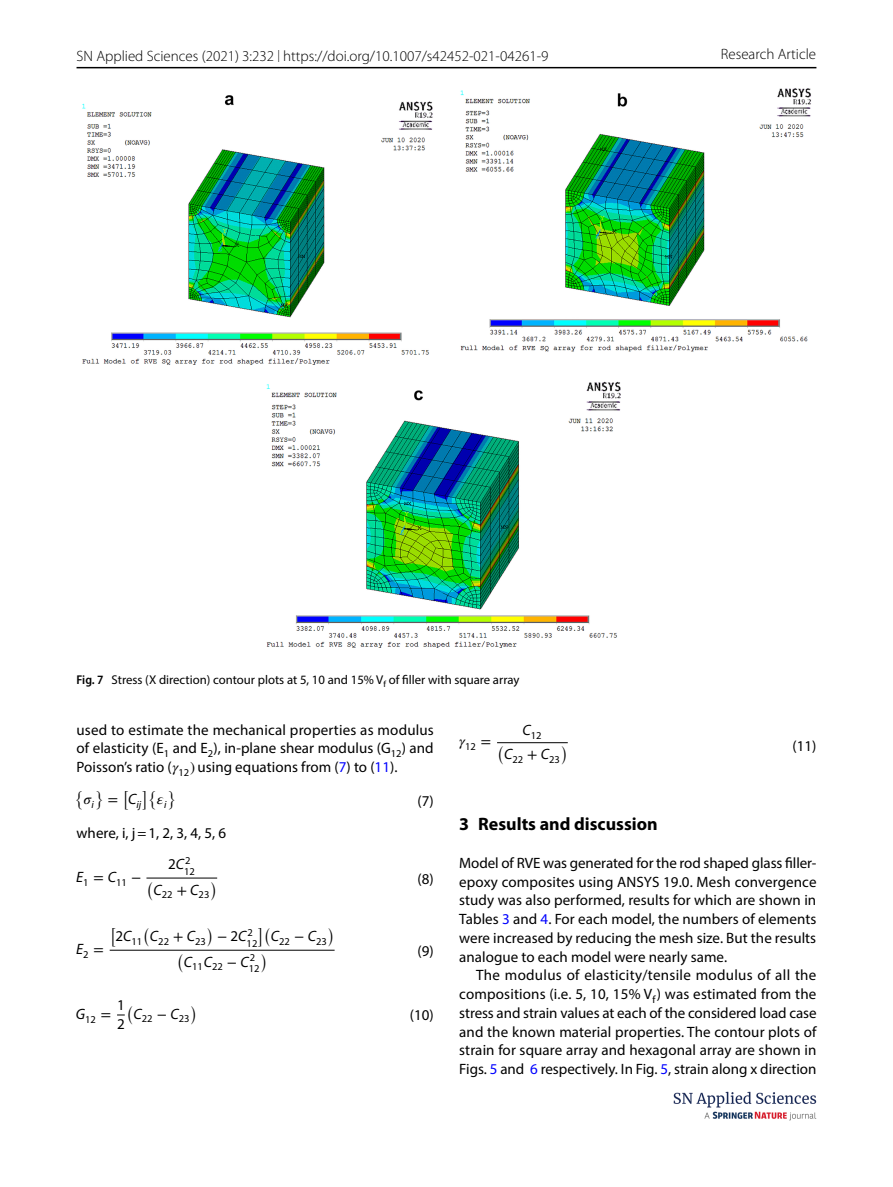
<style>
.page{position:relative;width:893px;height:1187px;background:#fff}
.page>*{position:absolute;margin:0;border:0;box-sizing:border-box;transform-origin:0 0}
.t1{font:700 18px "Myriad Pro";color:#000}
.t2{font:15px/18.8px "Myriad Pro";letter-spacing:.005em;color:#000;text-align:justify}
.t3{font:300 15px "Myriad Pro";color:#000}
.t4{font:15px "STIX Math Extensions Regular 6";color:#000}
.t5{font:15px "STIX Math Extensions Regular 9";color:#000}
.t6{font:15px "STIX Math Italic 11";color:#000}
.t7{font:15px "STIX Math Regular 8";color:#000}
.t8{font:15px "Myriad Pro Regular 8";color:#000}
.t9{font:15px "Myriad Pro It 8";color:#000}
.t10{font:15px "STIX Math Extensions Regular 5";color:#000}
.t11{font:15px/19.2px "Myriad Pro Regular 10";color:#000}
.t12{font:15px "STIX Math Extensions Regular 7";color:#000}
.t13{font:15px "STIX Math Extensions Regular 8";color:#000}
.t14{font:15px "STIX Math Regular 12";color:#000}
.t15{font:12.75px "Myriad Pro";color:#000}
.t16{font:10.5px "Myriad Pro Regular 9";color:#000}
.t17{font:10.5px "Myriad Pro Regular 8";color:#000}
.t18{font:10.5px "Myriad Pro Regular 11";color:#000}
.t19{font:10.5px "Myriad Pro Regular 10";color:#000}
.t20{font:10.5px "Myriad Pro It 11";color:#000}
.s1{font-size:12px}
.s2{font-weight:600;font-stretch:semi-condensed}
.s3{font-family:"STIX Math Italic 9"}
.s4{font-family:"STIX Math Regular 11"}
.s5{color:#00f}
.s6{font-family:"Myriad Pro It 12"}
.s7{font-family:"Myriad Pro Regular 9"}
.s8{font-family:"Myriad Pro It 8"}
.s9{font-family:"STIX Math Regular 8"}
</style>
<div class="page">
<hr style="left:77px;top:67px;width:739px;height:1px;background:#000">
<img style="left:673px;top:1091px;width:144px;height:29px">
<hr style="left:146px;top:877px;width:71px;height:1px;background:#000">
<hr style="left:110px;top:949px;width:225px;height:1px;background:#000">
<hr style="left:497px;top:742px;width:71px;height:1px;background:#000">
<img style="left:82px;top:88px;width:729px;height:560px">
<p class="t3" style="left:77px;top:47px;width:473px">SN Applied Sciences (2021) 3:232 <span class="s1">|</span> https://doi.org/10.1007/s42452-021-04261-9</p>
<p class="t3" style="left:721px;top:46px;width:97px">Research Article</p>
<p class="t15" style="left:77px;top:672px;width:444px"><span class="s2">Fig. 7</span> Stress (X direction) contour plots at 5, 10 and 15% V<sub>f</sub> of filler with square array</p>
<p class="t2" style="left:77px;top:719px;width:359px">used to estimate the mechanical properties as modulus of elasticity (E<sub>1</sub> and E<sub>2</sub>), in-plane shear modulus (G<sub>12</sub>) and Poisson’s ratio (<span class="s3">𝛾</span><sub>12</sub><span class="s4">)</span> using equations from (<span class="s5">7</span>) to (<span class="s5">11</span>).</p>
<p class="t5" style="left:75px;top:777px;width:10px">{</p>
<p class="t6" style="left:83px;top:789px;width:12px">𝜎<sub>i</sub></p>
<p class="t5" style="left:95px;top:777px;width:10px">}</p>
<p class="t14" style="left:108px;top:793px;width:12px">=</p>
<p class="t5" style="left:122px;top:777px;width:7px">[</p>
<p class="t20" style="left:128px;top:800px;width:15px"><sup>C</sup>ij</p>
<p class="t5" style="left:142px;top:777px;width:16px">]{</p>
<p class="t6" style="left:157px;top:789px;width:11px">𝜀<sub>i</sub></p>
<p class="t5" style="left:168px;top:777px;width:10px">}</p>
<p class="t2" style="left:417px;top:791px;width:18px">(7)</p>
<p class="t18" style="left:459px;top:740px;width:34px"><sup>𝛾</sup>12 <sup>=</sup></p>
<p class="t18" style="left:522px;top:729px;width:21px"><sup>C</sup>12</p>
<p class="t13" style="left:497px;top:733px;width:9px">(</p>
<p class="t18" style="left:504px;top:753px;width:57px"><sup>C</sup>22 <sup>+</sup> <sup>C</sup>23</p>
<p class="t13" style="left:561px;top:733px;width:9px">)</p>
<p class="t2" style="left:792px;top:735px;width:25px">(11)</p>
<p class="t2" style="left:77px;top:823px;width:151px">where, i, j=1, 2, 3, 4, 5, 6</p>
<p class="t8" style="left:168px;top:855px;width:24px">2<span class="s6">C</span><sup>2</sup></p>
<p class="t17" style="left:184px;top:864px;width:12px">12</p>
<p class="t17" style="left:76px;top:875px;width:67px"><sup>E</sup>1 <sup>=</sup> <sup>C</sup>11 <sup>−</sup></p>
<p class="t2" style="left:417px;top:869px;width:18px">(8)</p>
<p class="t10" style="left:146px;top:868px;width:9px">(</p>
<p class="t17" style="left:153px;top:888px;width:57px"><sup>C</sup>22 <sup>+</sup> <sup>C</sup>23</p>
<p class="t10" style="left:210px;top:868px;width:9px">)</p>
<p class="t4" style="left:110px;top:915px;width:7px">[</p>
<p class="t16" style="left:115px;top:935px;width:28px"><sup>2</sup><sup>C</sup>11</p>
<p class="t4" style="left:143px;top:915px;width:9px">(</p>
<p class="t16" style="left:150px;top:935px;width:57px"><sup>C</sup>22 <sup>+</sup> <sup>C</sup>23</p>
<p class="t4" style="left:207px;top:915px;width:9px">)</p>
<p class="t7" style="left:217px;top:931px;width:38px">− <span class="s7">2</span><span class="s8">C</span><sup>2</sup></p>
<p class="t16" style="left:247px;top:936px;width:12px">12</p>
<p class="t4" style="left:258px;top:915px;width:14px">](</p>
<p class="t16" style="left:271px;top:935px;width:57px"><sup>C</sup>22 <sup>−</sup> <sup>C</sup>23</p>
<p class="t4" style="left:328px;top:915px;width:9px">)</p>
<p class="t9" style="left:76px;top:943px;width:29px">E<sub>2</sub> <span class="s9">=</span></p>
<p class="t2" style="left:417px;top:941px;width:18px">(9)</p>
<p class="t4" style="left:177px;top:940px;width:9px">(</p>
<p class="t16" style="left:184px;top:960px;width:73px"><sup>C</sup>11<sup>C</sup>22 <sup>−</sup> <sup>C</sup>2</p>
<p class="t16" style="left:249px;top:962px;width:12px">12</p>
<p class="t4" style="left:260px;top:940px;width:9px">)</p>
<p class="t11" style="left:117px;top:995px;width:9px">1<br>2</p>
<p class="t12" style="left:127px;top:992px;width:9px">(</p>
<p class="t19" style="left:134px;top:1012px;width:57px"><sup>C</sup>22 <sup>−</sup> <sup>C</sup>23</p>
<p class="t12" style="left:190px;top:992px;width:9px">)</p>
<p class="t19" style="left:76px;top:1012px;width:37px"><sup>G</sup>12 <sup>=</sup></p>
<p class="t2" style="left:410px;top:1005px;width:25px">(10)</p>
<p class="t1" style="left:459px;top:812px;width:200px">3 Results and discussion</p>
<p class="t2" style="left:459px;top:853px;width:359px">Model of RVE was generated for the rod shaped glass filler&shy;epoxy composites using ANSYS 19.0. Mesh convergence study was also performed, results for which are shown in Tables <span class="s5">3</span> and <span class="s5">4</span>. For each model, the numbers of elements were increased by reducing the mesh size. But the results analogue to each model were nearly same.</p>
<p class="t2" style="left:459px;top:965px;width:359px;text-indent:17px">The modulus of elasticity/tensile modulus of all the compositions (i.e. 5, 10, 15% V<sub>f</sub>) was estimated from the stress and strain values at each of the considered load case and the known material properties. The contour plots of strain for square array and hexagonal array are shown in Figs. <span class="s5">5</span> and <span class="s5">6</span> respectively. In Fig. <span class="s5">5</span>, strain along x direction</p>
</div>
